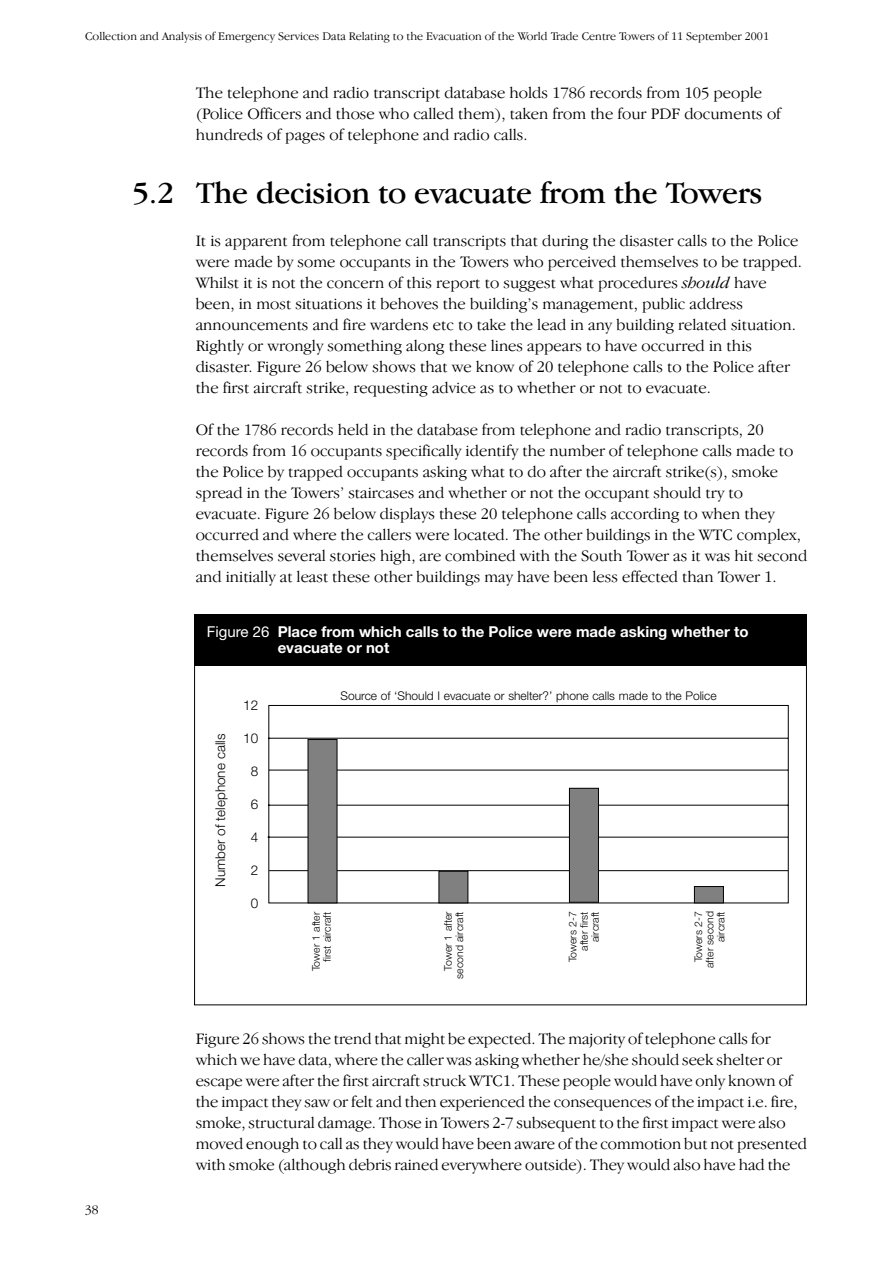
<style>
.page{position:relative;width:893px;height:1263px;background:#fff}
.page>*{position:absolute;margin:0;border:0;box-sizing:border-box;transform-origin:0 0}
.t1{font:31.5px "Garamond IT Cby BT";letter-spacing:-.01em;color:#000}
.t2{font:300 16.5px/21px "Garamond IT Cby BT";color:#000}
.t3{font:700 15px/16.5px "Helvetica Neue";color:#fff}
.t4{font:300 13.5px "Helvetica Neue";color:#000}
.t5{font:300 13.5px "Garamond IT Cby BT";color:#000}
.t6{font:300 12px "Garamond IT Cby BT";color:#000}
.t7{font:300 12px "Helvetica Neue";color:#000}
.t8{font:300 10.5px/11.2px "Helvetica Neue";color:#000;text-align:right}
.s1{font-style:italic}
.s2{font-weight:400}
</style>
<div class="page">
<svg style="left:267px;top:705px;width:522px;height:199px"></svg>
<hr style="left:269px;top:870px;width:519px;height:1px;background:#000">
<div style="left:308px;top:740px;width:28px;height:163px;background:#808080"></div>
<div style="left:439px;top:872px;width:28px;height:31px;background:#808080"></div>
<div style="left:438px;top:871px;width:30px;height:32px;border:1px solid #000"></div>
<div style="left:570px;top:789px;width:28px;height:113px;background:#808080"></div>
<div style="left:569px;top:788px;width:30px;height:115px;border:1px solid #000"></div>
<div style="left:694px;top:887px;width:29px;height:16px;background:#808080"></div>
<div style="left:694px;top:886px;width:29px;height:17px;border:1px solid #000"></div>
<div style="left:194px;top:614px;width:612px;height:51px;background:#000"></div>
<p class="t6" style="left:85px;top:32px;width:685px">Collection and Analysis of Emergency Services Data Relating to the Evacuation of the World Trade Centre Towers of 11 September 2001</p>
<p class="t2" style="left:196px;top:84px;width:586px">The telephone and radio transcript database holds 1786 records from 105 people (Police Officers and those who called them), taken from the four PDF documents of hundreds of pages of telephone and radio calls.</p>
<h1 class="t1" style="left:132px;top:181px;width:632px">5.2 The decision to evacuate from the Towers</h1>
<p class="t2" style="left:196px;top:231px;width:608px">It is apparent from telephone call transcripts that during the disaster calls to the Police were made by some occupants in the Towers who perceived themselves to be trapped.<br>Whilst it is not the concern of this report to suggest what procedures <span class="s1">should</span> have been, in most situations it behoves the building’s management, public address announcements and fire wardens etc to take the lead in any building related situation.<br>Rightly or wrongly something along these lines appears to have occurred in this disaster. Figure 26 below shows that we know of 20 telephone calls to the Police after the first aircraft strike, requesting advice as to whether or not to evacuate.</p>
<p class="t2" style="left:196px;top:420px;width:613px">Of the 1786 records held in the database from telephone and radio transcripts, 20 records from 16 occupants specifically identify the number of telephone calls made to the Police by trapped occupants asking what to do after the aircraft strike(s), smoke spread in the Towers’ staircases and whether or not the occupant should try to evacuate. Figure 26 below displays these 20 telephone calls according to when they occurred and where the callers were located. The other buildings in the WTC complex, themselves several stories high, are combined with the South Tower as it was hit second and initially at least these other buildings may have been less effected than Tower 1.</p>
<p class="t3" style="left:278px;top:625px;width:472px;text-indent:-71px"><span class="s2">Figure 26</span> Place from which calls to the Police were made asking whether to evacuate or not</p>
<p class="t4" style="left:215px;top:887px;width:155px;rotate:-90deg">Number of telephone calls</p>
<p class="t4" style="left:243px;top:700px;width:17px">12</p>
<p class="t4" style="left:243px;top:733px;width:17px">10</p>
<p class="t4" style="left:251px;top:766px;width:9px">8</p>
<p class="t4" style="left:251px;top:799px;width:9px">6</p>
<p class="t4" style="left:251px;top:832px;width:9px">4</p>
<p class="t4" style="left:251px;top:865px;width:9px">2</p>
<p class="t4" style="left:251px;top:898px;width:9px">0</p>
<p class="t7" style="left:340px;top:692px;width:377px">Source of ‘Should I evacuate or shelter?’ phone calls made to the Police</p>
<p class="t8" style="left:311px;top:971px;width:61px;rotate:-90deg">Tower 1 after first aircraft</p>
<p class="t8" style="left:444px;top:979px;width:69px;rotate:-90deg">Tower 1 after second aircraft</p>
<p class="t8" style="left:568px;top:962px;width:52px;rotate:-90deg">Towers 2-7 after first aircraft</p>
<p class="t8" style="left:694px;top:968px;width:58px;rotate:-90deg">Towers 2-7 after second aircraft</p>
<p class="t5" style="left:85px;top:1204px;width:15px">38</p>
<p class="t2" style="left:196px;top:1030px;width:613px">Figure 26 shows the trend that might be expected. The majority of telephone calls for which we have data, where the caller was asking whether he/she should seek shelter or escape were after the first aircraft struck WTC1. These people would have only known of the impact they saw or felt and then experienced the consequences of the impact i.e. fire, smoke, structural damage. Those in Towers 2-7 subsequent to the first impact were also moved enough to call as they would have been aware of the commotion but not presented with smoke (although debris rained everywhere outside). They would also have had the</p>
</div>
